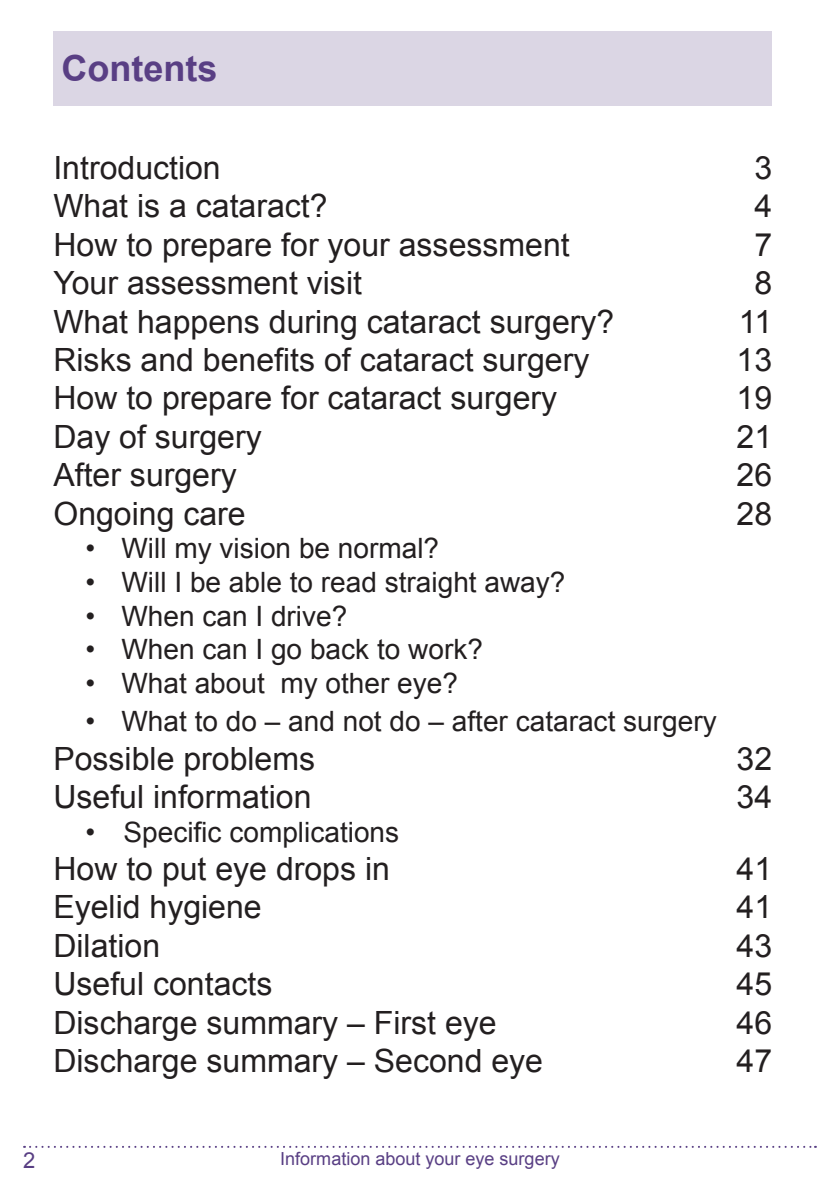
<style>
.page{position:relative;width:840px;height:1191px;background:#fff}
.page>*{position:absolute;margin:0;border:0;box-sizing:border-box;transform-origin:0 0}
.t1{font:700 36px "Arial";color:#593f84}
.t2{font:32px "Arial";color:#231f20}
.t3{font:28px "Arial";color:#231f20}
.t4{font:22px "Arial";color:#593f84}
.t5{font:18px "Arial";color:#593f84}
</style>
<div class="page">
<svg style="left:24px;top:1145px;width:791px;height:2px"></svg>
<div style="left:53px;top:31px;width:718px;height:74px;background:#dbd6e4"></div>
<p class="t1" style="left:61px;top:45px;width:157px">Contents</p>
<p class="t2" style="left:53px;top:147px;width:169px">Introduction</p>
<p class="t2" style="left:754px;top:147px;width:19px">3</p>
<p class="t2" style="left:53px;top:185px;width:275px">What is a cataract?</p>
<p class="t2" style="left:754px;top:185px;width:19px">4</p>
<p class="t2" style="left:53px;top:224px;width:517px">How to prepare for your assessment</p>
<p class="t2" style="left:754px;top:224px;width:19px">7</p>
<p class="t2" style="left:53px;top:262px;width:310px">Your assessment visit</p>
<p class="t2" style="left:754px;top:262px;width:19px">8</p>
<p class="t2" style="left:53px;top:300px;width:562px">What happens during cataract surgery?</p>
<p class="t2" style="left:738px;top:300px;width:35px">11</p>
<p class="t2" style="left:53px;top:339px;width:537px">Risks and benefits of cataract surgery</p>
<p class="t2" style="left:736px;top:339px;width:37px">13</p>
<p class="t2" style="left:53px;top:377px;width:505px">How to prepare for cataract surgery</p>
<p class="t2" style="left:736px;top:377px;width:37px">19</p>
<p class="t2" style="left:53px;top:416px;width:210px">Day of surgery</p>
<p class="t2" style="left:736px;top:416px;width:37px">21</p>
<p class="t2" style="left:53px;top:454px;width:185px">After surgery</p>
<p class="t2" style="left:736px;top:454px;width:37px">26</p>
<p class="t2" style="left:53px;top:492px;width:194px">Ongoing care</p>
<p class="t2" style="left:736px;top:492px;width:37px">28</p>
<p class="t3" style="left:85px;top:530px;width:355px">• Will my vision be normal?</p>
<p class="t3" style="left:85px;top:564px;width:481px">• Will I be able to read straight away?</p>
<p class="t3" style="left:85px;top:597px;width:263px">• When can I drive?</p>
<p class="t3" style="left:85px;top:631px;width:399px">• When can I go back to work?</p>
<p class="t3" style="left:85px;top:664px;width:374px">• What about my other eye?</p>
<p class="t3" style="left:85px;top:703px;width:632px">• What to do – and not do – after cataract surgery</p>
<p class="t2" style="left:53px;top:737px;width:263px">Possible problems</p>
<p class="t2" style="left:736px;top:737px;width:37px">32</p>
<p class="t2" style="left:53px;top:776px;width:259px">Useful information</p>
<p class="t2" style="left:736px;top:776px;width:37px">34</p>
<p class="t3" style="left:85px;top:813px;width:315px">• Specific complications</p>
<p class="t2" style="left:53px;top:848px;width:338px">How to put eye drops in</p>
<p class="t2" style="left:736px;top:848px;width:37px">41</p>
<p class="t2" style="left:53px;top:886px;width:210px">Eyelid hygiene</p>
<p class="t2" style="left:736px;top:886px;width:37px">41</p>
<p class="t2" style="left:53px;top:924px;width:108px">Dilation</p>
<p class="t2" style="left:736px;top:924px;width:37px">43</p>
<p class="t2" style="left:53px;top:963px;width:220px">Useful contacts</p>
<p class="t2" style="left:736px;top:963px;width:37px">45</p>
<p class="t2" style="left:53px;top:1001px;width:444px">Discharge summary – First eye</p>
<p class="t2" style="left:736px;top:1001px;width:37px">46</p>
<p class="t2" style="left:53px;top:1040px;width:491px">Discharge summary – Second eye</p>
<p class="t2" style="left:736px;top:1040px;width:37px">47</p>
<p class="t4" style="left:23px;top:1145px;width:14px">2</p>
<p class="t5" style="left:280px;top:1146px;width:281px">Information about your eye surgery</p>
</div>
